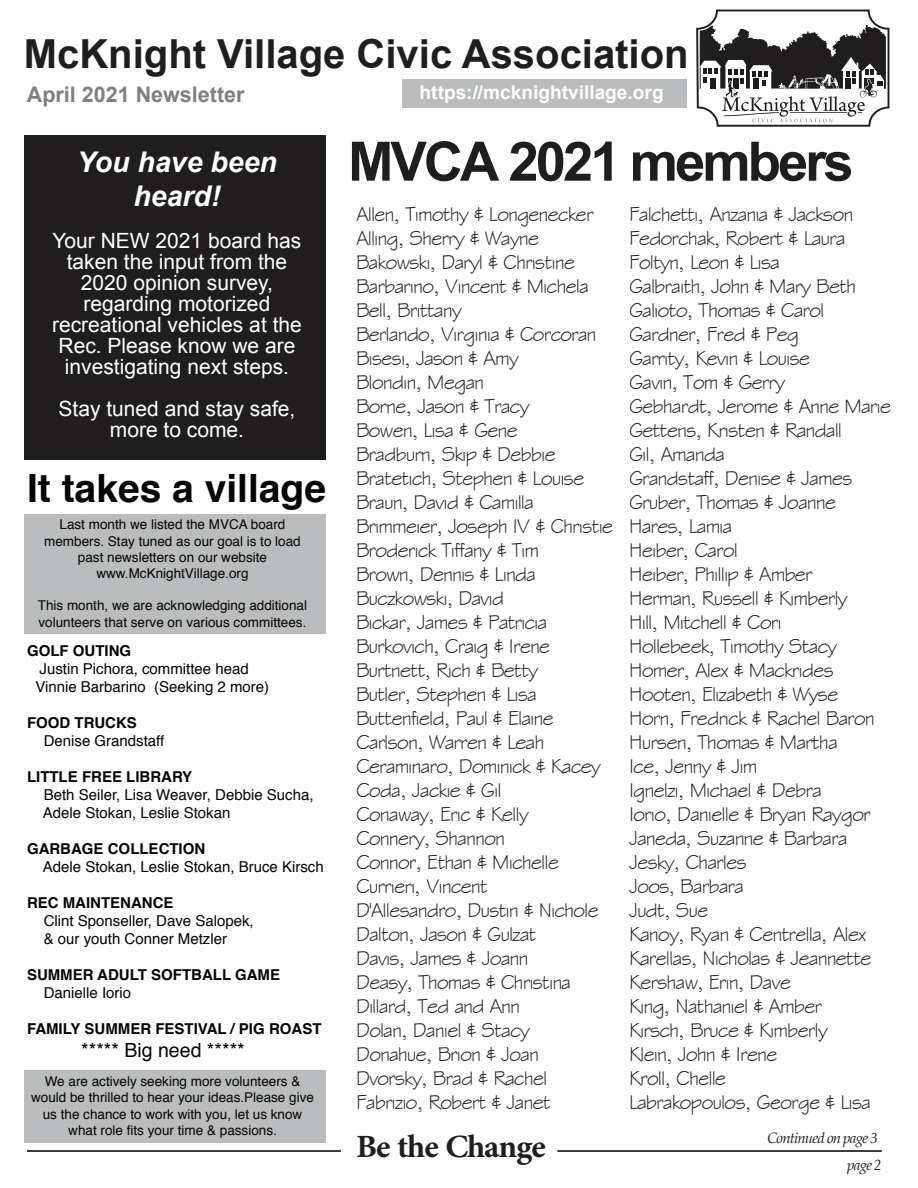
<style>
.page{position:relative;width:918px;height:1188px;background:#fff}
.page>*{position:absolute;margin:0;border:0;box-sizing:border-box;transform-origin:0 0}
.t1{font:700 54.45px "Arial";letter-spacing:-.055em;color:#201d1e}
.t2{font:700 45.3px "Adobe Arabic";letter-spacing:-.025em;color:#201d1e}
.t3{font:700 40.05px "Arial";color:#201d1e}
.t4{font:700 39px "Helvetica";color:#040503}
.t5{font:italic 700 28.5px/34.2px "Arial";color:#fff;text-align:center}
.t6{font:700 21.45px "Arial";color:#7f8080}
.t7{font:21px/24px "Stylus BT";letter-spacing:-.05em;color:#201d1e}
.t8{font:21px/21px "Arial";color:#fff;text-align:center}
.t9{font:19.5px "Helvetica";color:#040503}
.t10{font:700 19.05px "Arial";color:#fff}
.t11{font:15px/18px "Helvetica";color:#040503}
.t12{font:700 15px "Helvetica";color:#040503}
.t13{font:italic 15px/27px "Palatino";letter-spacing:-.055em;color:#201d1e;text-align:right}
.t14{font:13.5px/16.2px "Helvetica";color:#040503;text-align:center}
</style>
<div class="page">
<hr style="left:27px;top:1150px;width:314px;height:2px;background:#040503">
<hr style="left:557px;top:1150px;width:325px;height:2px;background:#040503">
<div style="left:24px;top:136px;width:302px;height:324px;background:#201d1e"></div>
<div style="left:24px;top:515px;width:302px;height:119px;background:#babcbe"></div>
<div style="left:24px;top:1071px;width:302px;height:72px;background:#babcbe"></div>
<div style="left:402px;top:79px;width:284px;height:28px;background:#babcbe"></div>
<svg style="left:696px;top:10px;width:193px;height:117px"></svg>
<h3 class="t3" style="left:24px;top:27px;width:666px">McKnight Village Civic Association</h3>
<p class="t6" style="left:27px;top:80px;width:219px">April 2021 Newsletter</p>
<p class="t10" style="left:420px;top:80px;width:246px">https://mcknightvillage.org</p>
<h3 class="t5" style="left:77px;top:146px;width:202px">You have been heard!</h3>
<p class="t8" style="left:52px;top:231px;width:251px">Your NEW 2021 board has taken the input from the<br>2020 opinion survey, regarding motorized recreational vehicles at the<br>Rec. Please know we are investigating next steps.</p>
<p class="t8" style="left:59px;top:399px;width:238px">Stay tuned and stay safe, more to come.</p>
<h3 class="t4" style="left:27px;top:456px;width:301px">It takes a village</h3>
<p class="t14" style="left:44px;top:517px;width:258px">Last month we listed the MVCA board members. Stay tuned as our goal is to load past newsletters on our website www.McKnightVillage.org</p>
<p class="t14" style="left:38px;top:598px;width:271px;text-align:left">This month, we are acknowledging additional volunteers that serve on various committees.</p>
<p class="t12" style="left:27px;top:638px;width:106px">GOLF OUTING</p>
<p class="t11" style="left:35px;top:660px;width:235px">Justin Pichora, committee head<br>Vinnie Barbarino (Seeking 2 more)</p>
<p class="t12" style="left:27px;top:710px;width:111px">FOOD TRUCKS</p>
<p class="t11" style="left:44px;top:732px;width:122px">Denise Grandstaff</p>
<p class="t12" style="left:27px;top:764px;width:167px">LITTLE FREE LIBRARY</p>
<p class="t11" style="left:43px;top:786px;width:272px">Beth Seiler, Lisa Weaver, Debbie Sucha,<br>Adele Stokan, Leslie Stokan</p>
<p class="t12" style="left:27px;top:836px;width:180px">GARBAGE COLLECTION</p>
<p class="t11" style="left:43px;top:858px;width:282px">Adele Stokan, Leslie Stokan, Bruce Kirsch</p>
<p class="t12" style="left:27px;top:890px;width:148px">REC MAINTENANCE</p>
<p class="t11" style="left:44px;top:912px;width:212px">Clint Sponseller, Dave Salopek, &amp; our youth Conner Metzler</p>
<p class="t12" style="left:27px;top:962px;width:255px">SUMMER ADULT SOFTBALL GAME</p>
<p class="t11" style="left:44px;top:984px;width:89px">Danielle Iorio</p>
<p class="t12" style="left:27px;top:1016px;width:296px">FAMILY SUMMER FESTIVAL / PIG ROAST</p>
<p class="t9" style="left:81px;top:1035px;width:165px">***** Big need *****</p>
<p class="t14" style="left:31px;top:1074px;width:284px">We are actively seeking more volunteers &amp; would be thrilled to hear your ideas.Please give us the chance to work with you, let us know what role fits your time &amp; passions.</p>
<h1 class="t1" style="left:348px;top:126px;width:507px">MVCA 2021 members</h1>
<p class="t7" style="left:356px;top:202px;width:259px">Allen, Timothy &amp; Longenecker<br>Alling, Sherry &amp; Wayne<br>Bakowski, Daryl &amp; Christine<br>Barbarino, Vincent &amp; Michela<br>Bell, Brittany<br>Berlando, Virginia &amp; Corcoran<br>Bisesi, Jason &amp; Amy<br>Blondin, Megan<br>Borne, Jason &amp; Tracy<br>Bowen, Lisa &amp; Gene<br>Bradburn, Skip &amp; Debbie<br>Bratetich, Stephen &amp; Louise<br>Braun, David &amp; Camilla<br>Brimmeier, Joseph IV &amp; Christie<br>Broderick Tiffany &amp; Tim<br>Brown, Dennis &amp; Linda<br>Buczkowski, David<br>Bickar, James &amp; Patricia<br>Burkovich, Craig &amp; Irene<br>Burtnett, Rich &amp; Betty<br>Butler, Stephen &amp; Lisa<br>Buttenfield, Paul &amp; Elaine<br>Carlson, Warren &amp; Leah<br>Ceraminaro, Dominick &amp; Kacey<br>Coda, Jackie &amp; Gil<br>Conaway, Eric &amp; Kelly<br>Connery, Shannon<br>Connor, Ethan &amp; Michelle<br>Currieri, Vincent<br>D'Allesandro, Dustin &amp; Nichole<br>Dalton, Jason &amp; Gulzat<br>Davis, James &amp; Joann<br>Deasy, Thomas &amp; Christina<br>Dillard, Ted and Ann<br>Dolan, Daniel &amp; Stacy<br>Donahue, Brion &amp; Joan<br>Dvorsky, Brad &amp; Rachel<br>Fabrizio, Robert &amp; Janet</p>
<h2 class="t2" style="left:356px;top:1115px;width:191px">Be the Change</h2>
<p class="t7" style="left:629px;top:202px;width:264px">Falchetti, Anzania &amp; Jackson<br>Fedorchak, Robert &amp; Laura<br>Foltyn, Leon &amp; Lisa<br>Galbraith, John &amp; Mary Beth<br>Galioto, Thomas &amp; Carol<br>Gardner, Fred &amp; Peg<br>Garrity, Kevin &amp; Louise<br>Gavin, Tom &amp; Gerry<br>Gebhardt, Jerome &amp; Anne Marie<br>Gettens, Kristen &amp; Randall<br>Gil, Amanda<br>Grandstaff, Denise &amp; James<br>Gruber, Thomas &amp; Joanne<br>Hares, Lamia<br>Heiber, Carol<br>Heiber, Phillip &amp; Amber<br>Herman, Russell &amp; Kimberly<br>Hill, Mitchell &amp; Cori<br>Hollebeek, Timothy Stacy<br>Homer, Alex &amp; Mackrides<br>Hooten, Elizabeth &amp; Wyse<br>Horn, Fredrick &amp; Rachel Baron<br>Hursen, Thomas &amp; Martha<br>Ice, Jenny &amp; Jim<br>Ignelzi, Michael &amp; Debra<br>Iorio, Danielle &amp; Bryan Raygor<br>Janeda, Suzanne &amp; Barbara<br>Jesky, Charles<br>Joos, Barbara<br>Judt, Sue<br>Kanoy, Ryan &amp; Centrella, Alex<br>Karellas, Nicholas &amp; Jeannette<br>Kershaw, Erin, Dave<br>King, Nathaniel &amp; Amber<br>Kirsch, Bruce &amp; Kimberly<br>Klein, John &amp; Irene<br>Kroll, Chelle<br>Labrakopoulos, George &amp; Lisa</p>
<p class="t13" style="left:767px;top:1124px;width:116px">Continued on page 3 page 2</p>
</div>
